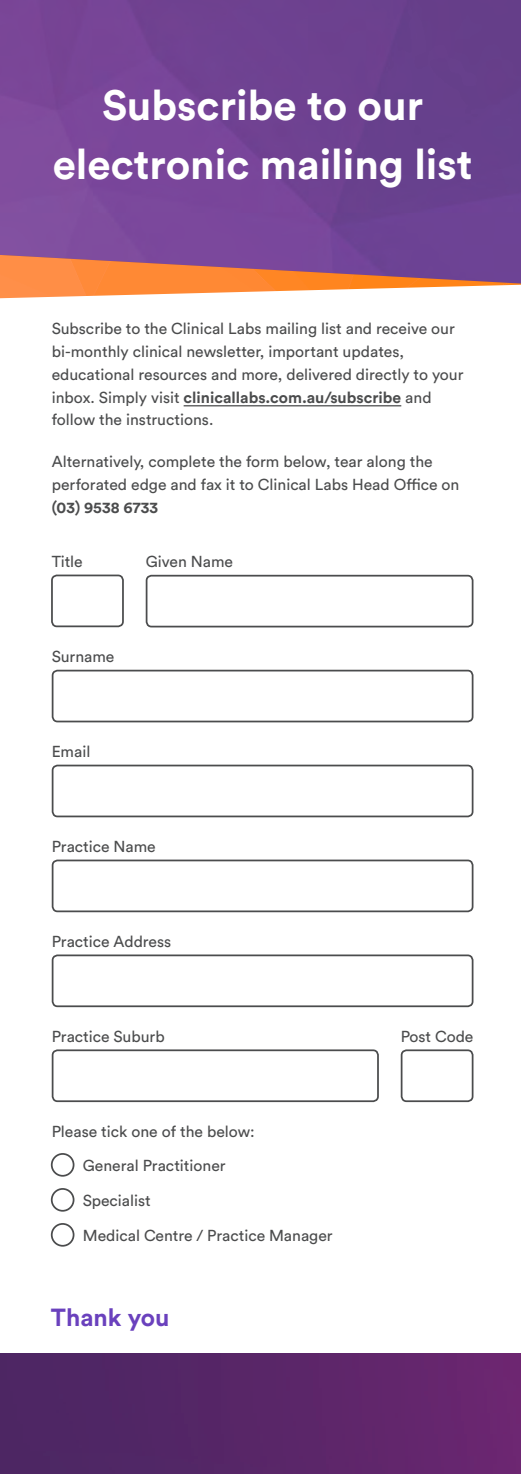
<style>
.page{position:relative;width:521px;height:1474px;background:#fff}
.page>*{position:absolute;margin:0;border:0;box-sizing:border-box;transform-origin:0 0}
.t1{font:700 42px/59.5px "Circular Std";color:#fff;text-align:center}
.Body_Grey{font:700 24.5px "Circular Std";color:#6a41bd}
.Body_Grey-2{font:15.75px/22.8px "Circular Std";color:#4b4c4d}
.s1{font-weight:700}
</style>
<div class="page">
<img style="left:0;top:283px;width:521px;height:15px">
<img style="left:0;top:0;width:521px;height:283px">
<hr style="left:184px;top:405px;width:217px;height:1px;background:#4b4c4d">
<div style="left:401px;top:1049px;width:72px;height:53px;border:2px solid #4b4c4d;border-radius:5px"></div>
<div style="left:51px;top:574px;width:73px;height:53px;border:2px solid #4b4c4d;border-radius:5px"></div>
<div style="left:146px;top:575px;width:327px;height:52px;border:2px solid #4b4c4d;border-radius:5px"></div>
<div style="left:52px;top:669px;width:421px;height:53px;border:2px solid #4b4c4d;border-radius:5px"></div>
<div style="left:52px;top:764px;width:421px;height:53px;border:2px solid #4b4c4d;border-radius:5px"></div>
<div style="left:52px;top:859px;width:421px;height:53px;border:2px solid #4b4c4d;border-radius:5px"></div>
<div style="left:52px;top:954px;width:421px;height:53px;border:2px solid #4b4c4d;border-radius:5px"></div>
<div style="left:52px;top:1049px;width:327px;height:53px;border:2px solid #4b4c4d;border-radius:5px"></div>
<div style="left:51px;top:1153px;width:23px;height:23px;border:2px solid #4b4c4d;border-radius:50%"></div>
<div style="left:51px;top:1187px;width:23px;height:24px;border:2px solid #4b4c4d;border-radius:50%"></div>
<div style="left:51px;top:1222px;width:23px;height:24px;border:2px solid #4b4c4d;border-radius:50%"></div>
<img style="left:0;top:1353px;width:521px;height:120px">
<p class="t1" style="left:53px;top:74px;width:421px">Subscribe to our electronic mailing list</p>
<p class="Body_Grey-2" style="left:52px;top:317px;width:413px">Subscribe to the Clinical Labs mailing list and receive our bi-monthly clinical newsletter, important updates, educational resources and more, delivered directly to your inbox. Simply visit <span class="s1">clinicallabs.com.au/subscribe</span> and follow the instructions.</p>
<p class="Body_Grey-2" style="left:52px;top:450px;width:409px">Alternatively, complete the form below, tear along the perforated edge and fax it to Clinical Labs Head Office on <span class="s1">(03) 9538 6733</span></p>
<p class="Body_Grey-2" style="left:52px;top:550px;width:33px">Title</p>
<p class="Body_Grey-2" style="left:146px;top:550px;width:89px">Given Name</p>
<p class="Body_Grey-2" style="left:52px;top:645px;width:64px">Surname</p>
<p class="Body_Grey-2" style="left:52px;top:740px;width:40px">Email</p>
<p class="Body_Grey-2" style="left:52px;top:834px;width:106px">Practice Name</p>
<p class="Body_Grey-2" style="left:52px;top:929px;width:121px">Practice Address</p>
<p class="Body_Grey-2" style="left:52px;top:1024px;width:115px">Practice Suburb</p>
<p class="Body_Grey-2" style="left:52px;top:1119px;width:205px">Please tick one of the below:</p>
<p class="Body_Grey-2" style="left:83px;top:1154px;width:144px">General Practitioner</p>
<p class="Body_Grey-2" style="left:83px;top:1189px;width:70px">Specialist</p>
<p class="Body_Grey-2" style="left:83px;top:1224px;width:251px">Medical Centre / Practice Manager</p>
<p class="Body_Grey" style="left:51px;top:1301px;width:120px">Thank you</p>
<p class="Body_Grey-2" style="left:401px;top:1024px;width:74px">Post Code</p>
</div>
